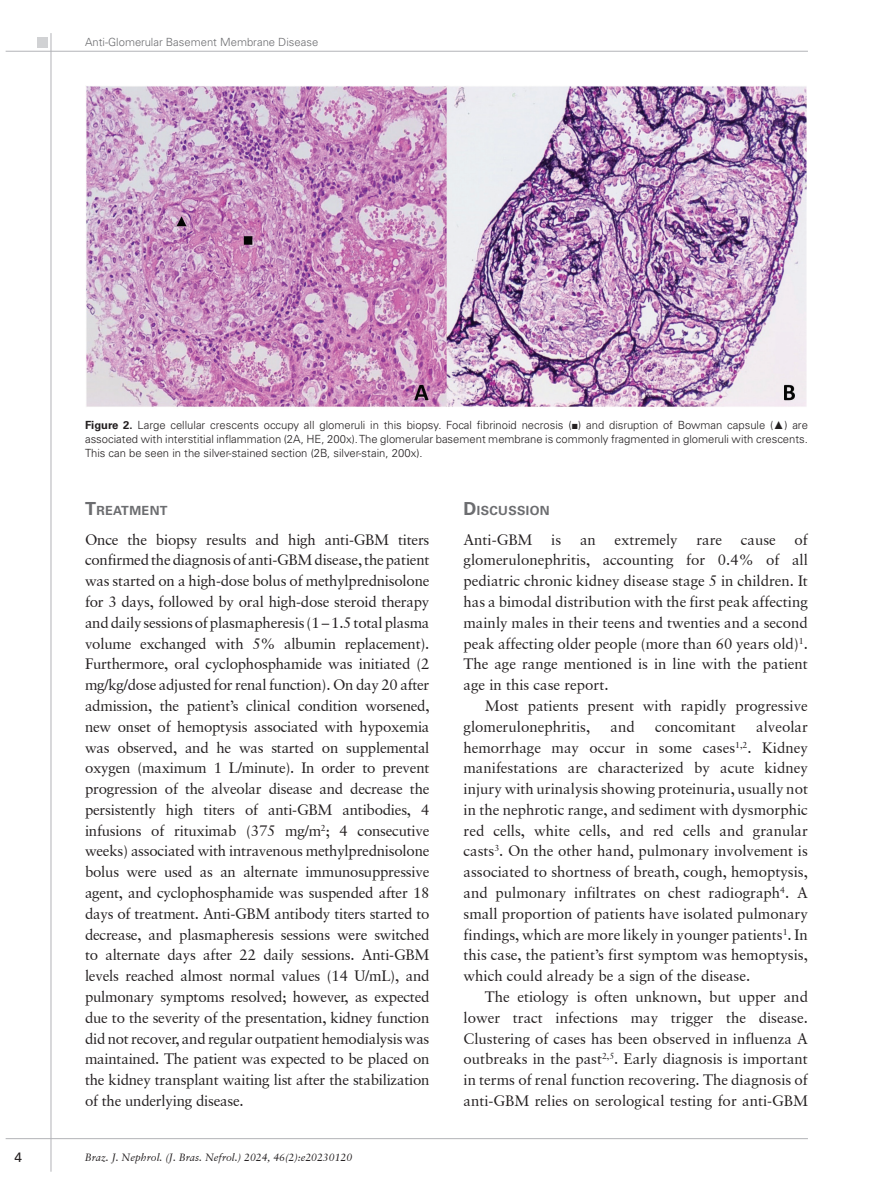
<style>
.page{position:relative;width:893px;height:1191px;background:#fff}
.page>*{position:absolute;margin:0;border:0;box-sizing:border-box;transform-origin:0 0}
.Texto_-_1º_paragráfo{font:15px/20.9px "Garamond Retrospective S Si";letter-spacing:-.01em;color:#231f20;text-align:justify}
.Texto{font:15px/20.9px "Garamond Retrospective S Si";color:#231f20;text-align:justify}
.t1{font:13.5px "Univers LT Std";color:#231f20}
.Intertítulo{font:700 12.6px "Univers LT Std";letter-spacing:.03em;color:#6c6d70}
._03_Figura{font:300 11.25px/14.2px "Univers LT Std";color:#231f20;text-align:justify}
.t2{font:300 11.25px "Univers LT Std";color:#6c6d70}
.t3{font:italic 10.5px "Garamond Retrospective S Si";color:#231f20}
.s1{font-weight:700}
.s2{font-family:"Times New Roman";font-weight:400}
.s3{font-size:18px}
</style>
<div class="page">
<div style="left:37px;top:37px;width:11px;height:11px;background:#d1d2d4"></div>
<hr style="left:51px;top:33px;width:1px;height:1138px;background:#b2b3b7">
<hr style="left:6px;top:1138px;width:802px;height:1px;background:#b2b3b7">
<hr style="left:6px;top:51px;width:802px;height:1px;background:#b2b3b7">
<img style="left:86px;top:86px;width:721px;height:321px">
<p class="t2" style="left:85px;top:36px;width:235px">Anti-Glomerular Basement Membrane Disease</p>
<p class="t1" style="left:14px;top:1149px;width:9px">4</p>
<p class="_03_Figura" style="left:85px;top:418px;width:724px"><span class="s1">Figure 2.</span> Large cellular crescents occupy all glomeruli in this biopsy. Focal fibrinoid necrosis (<span class="s2">■</span>) and disruption of Bowman capsule (<span class="s2">▲</span>) are associated with interstitial inflammation (2A, HE, 200x). The glomerular basement membrane is commonly fragmented in glomeruli with crescents.<br>This can be seen in the silver-stained section (2B, silver-stain, 200x).</p>
<p class="Intertítulo" style="left:85px;top:503px;width:84px"><span class="s3">T</span>REATMENT</p>
<p class="Texto_-_1º_paragráfo" style="left:85px;top:529px;width:346px">Once the biopsy results and high anti-GBM titers confirmed the diagnosis of anti-GBM disease, the patient was started on a high-dose bolus of methylprednisolone for 3 days, followed by oral high-dose steroid therapy and daily sessions of plasmapheresis (1 – 1.5 total plasma volume exchanged with 5% albumin replacement).<br>Furthermore, oral cyclophosphamide was initiated (2 mg/kg/dose adjusted for renal function). On day 20 after admission, the patient’s clinical condition worsened, new onset of hemoptysis associated with hypoxemia was observed, and he was started on supplemental oxygen (maximum 1 L/minute). In order to prevent progression of the alveolar disease and decrease the persistently high titers of anti-GBM antibodies, 4 infusions of rituximab (375 mg/m<sup>2</sup>; 4 consecutive weeks) associated with intravenous methylprednisolone bolus were used as an alternate immunosuppressive agent, and cyclophosphamide was suspended after 18 days of treatment. Anti-GBM antibody titers started to decrease, and plasmapheresis sessions were switched to alternate days after 22 daily sessions. Anti-GBM levels reached almost normal values (14 U/mL), and pulmonary symptoms resolved; however, as expected due to the severity of the presentation, kidney function did not recover, and regular outpatient hemodialysis was maintained. The patient was expected to be placed on the kidney transplant waiting list after the stabilization of the underlying disease.</p>
<p class="t3" style="left:85px;top:1151px;width:269px">Braz. J. Nephrol. (J. Bras. Nefrol.) 2024, 46(2):e20230120</p>
<p class="Intertítulo" style="left:463px;top:503px;width:88px"><span class="s3">D</span>ISCUSSION</p>
<p class="Texto_-_1º_paragráfo" style="left:463px;top:529px;width:346px">Anti-GBM is an extremely rare cause of glomerulonephritis, accounting for 0.4% of all pediatric chronic kidney disease stage 5 in children. It has a bimodal distribution with the first peak affecting mainly males in their teens and twenties and a second peak affecting older people (more than 60 years old)<sup>1</sup>.<br>The age range mentioned is in line with the patient age in this case report.</p>
<p class="Texto" style="left:463px;top:695px;width:346px;text-indent:21px">Most patients present with rapidly progressive glomerulonephritis,</p>
<p class="Texto" style="left:463px;top:716px;width:346px;text-indent:293px">alveolar hemorrhage may occur in some cases<sup>1,2</sup>. Kidney manifestations are characterized by acute kidney injury with urinalysis showing proteinuria, usually not in the nephrotic range, and sediment with dysmorphic red cells, white cells, and red cells and granular casts<sup>3</sup>. On the other hand, pulmonary involvement is associated to shortness of breath, cough, hemoptysis, and pulmonary infiltrates on chest radiograph<sup>4</sup>. A small proportion of patients have isolated pulmonary findings, which are more likely in younger patients<sup>1</sup>. In this case, the patient’s first symptom was hemoptysis, which could already be a sign of the disease.</p>
<p class="Texto" style="left:463px;top:986px;width:346px;text-indent:21px">The etiology is often unknown, but upper and lower tract infections may trigger the disease.<br>Clustering of cases has been observed in influenza A outbreaks in the past<sup>2,5</sup>. Early diagnosis is important in terms of renal function recovering. The diagnosis of anti-GBM relies on serological testing for anti-GBM</p>
<p class="Texto" style="left:611px;top:716px;width:26px">and</p>
<p class="Texto" style="left:655px;top:716px;width:82px">concomitant</p>
</div>
